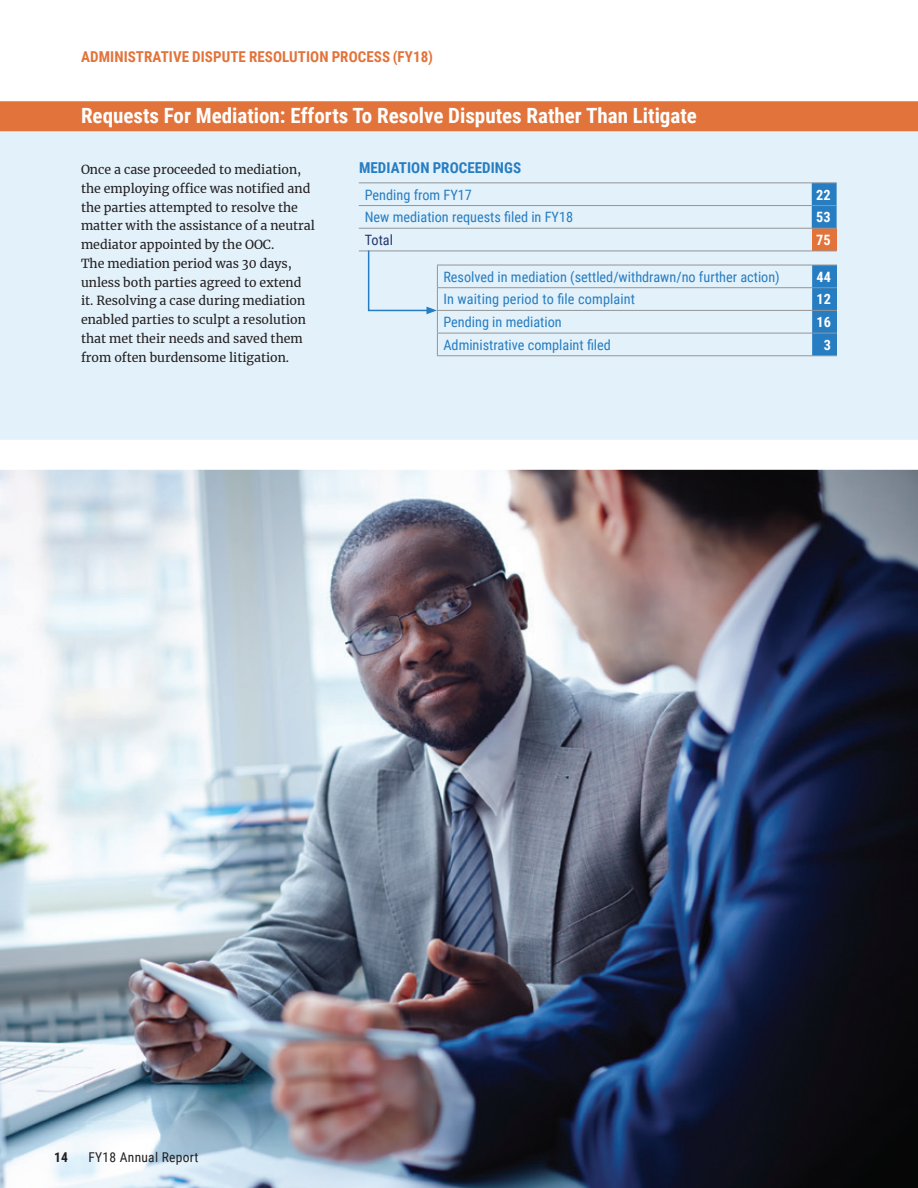
<style>
.page{position:relative;width:918px;height:1188px;background:#fff}
.page>*{position:absolute;margin:0;border:0;box-sizing:border-box;transform-origin:0 0}
.t1{font:700 21px "Roboto Condensed";color:#fff}
.t2{font:700 15px "Roboto Condensed";letter-spacing:.005em;color:#e2733a}
.t3{font:700 15px "Roboto Condensed";letter-spacing:.005em;color:#277dc1}
.t4{font:14.25px "Roboto Condensed";color:#277dc1}
.t5{font:700 14.25px "Roboto Condensed";color:#fff}
.t6{font:14.25px "Roboto Condensed";color:#27376b}
.t7{font:13.5px "Roboto Condensed";letter-spacing:.02em;color:#231f20}
.t8{font:700 13.5px "Roboto Condensed";color:#231f20}
.t9{font:12.3px/18.8px "Merriweather";color:#231f20}
</style>
<div class="page">
<div style="left:0;top:131px;width:918px;height:328px;background:#e3f1fa"></div>
<div style="left:0;top:101px;width:918px;height:30px;background:#e2733a"></div>
<div style="left:812px;top:228px;width:25px;height:23px;background:#e2733a"></div>
<hr style="left:359px;top:205px;width:453px;height:1px;background:#939598">
<hr style="left:359px;top:228px;width:453px;height:1px;background:#939598">
<hr style="left:359px;top:251px;width:453px;height:1px;background:#939598">
<svg style="left:812px;top:251px;width:25px;height:1px"></svg>
<hr style="left:359px;top:182px;width:453px;height:1px;background:#939598">
<svg style="left:812px;top:182px;width:25px;height:47px"></svg>
<svg style="left:367px;top:250px;width:71px;height:105px"></svg>
<hr style="left:437px;top:265px;width:375px;height:1px;background:#939598">
<hr style="left:437px;top:310px;width:375px;height:1px;background:#939598">
<hr style="left:437px;top:333px;width:375px;height:1px;background:#939598">
<hr style="left:437px;top:355px;width:375px;height:1px;background:#939598">
<hr style="left:437px;top:287px;width:375px;height:1px;background:#939598">
<svg style="left:812px;top:265px;width:25px;height:91px;background:#2d7ebf"></svg>
<img style="left:0;top:470px;width:918px;height:718px">
<hr style="left:917px;top:806px;width:1px;height:314px;background:#e6e7e9">
<div style="left:0;top:440px;width:918px;height:30px;background:#fff"></div>
<p class="t2" style="left:81px;top:46px;width:353px">ADMINISTRATIVE DISPUTE RESOLUTION PROCESS (FY18)</p>
<h3 class="t1" style="left:81px;top:100px;width:617px">Requests For Mediation: Efforts To Resolve Disputes Rather Than Litigate</h3>
<h4 class="t3" style="left:359px;top:157px;width:164px">MEDIATION PROCEEDINGS</h4>
<p class="t4" style="left:365px;top:185px;width:109px">Pending from FY17</p>
<p class="t5" style="left:816px;top:185px;width:16px">22</p>
<p class="t4" style="left:365px;top:207px;width:210px">New mediation requests filed in FY18</p>
<p class="t5" style="left:816px;top:207px;width:16px">53</p>
<p class="t6" style="left:365px;top:230px;width:30px">Total</p>
<p class="t5" style="left:816px;top:230px;width:16px">75</p>
<p class="t4" style="left:443px;top:267px;width:338px">Resolved in mediation (settled/withdrawn/no further action)</p>
<p class="t5" style="left:817px;top:267px;width:16px">44</p>
<p class="t4" style="left:443px;top:289px;width:193px">In waiting period to file complaint</p>
<p class="t5" style="left:817px;top:289px;width:16px">12</p>
<p class="t4" style="left:443px;top:312px;width:120px">Pending in mediation</p>
<p class="t5" style="left:817px;top:312px;width:16px">16</p>
<p class="t4" style="left:443px;top:335px;width:169px">Administrative complaint filed</p>
<p class="t5" style="left:824px;top:335px;width:9px">3</p>
<p class="t9" style="left:81px;top:160px;width:235px">Once a case proceeded to mediation, the employing office was notified and the parties attempted to resolve the matter with the assistance of a neutral mediator appointed by the OOC.<br>The mediation period was 30 days, unless both parties agreed to extend it. Resolving a case during mediation enabled parties to sculpt a resolution that met their needs and saved them from often burdensome litigation.</p>
<p class="t8" style="left:54px;top:1148px;width:15px">14</p>
<p class="t7" style="left:88px;top:1148px;width:111px">FY18 Annual Report</p>
</div>
